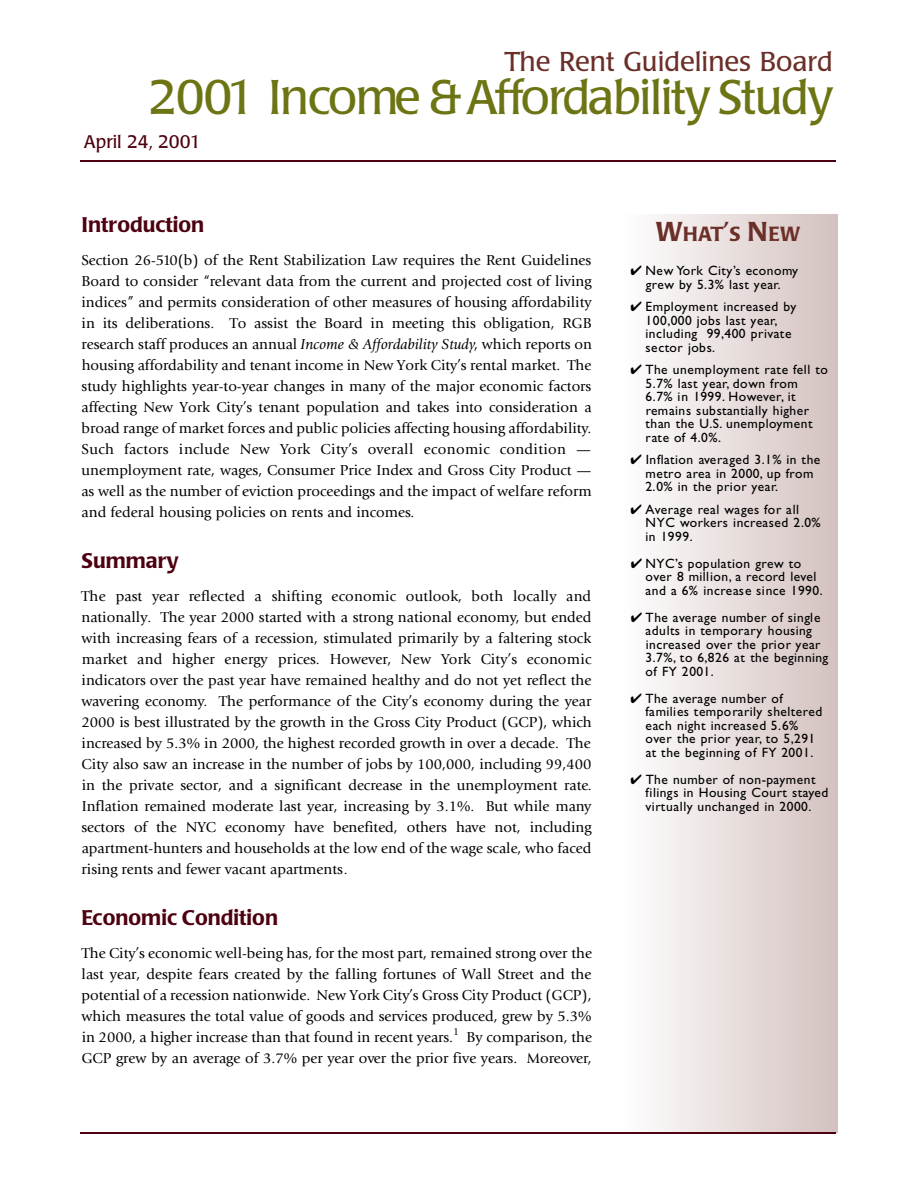
<style>
.page{position:relative;width:918px;height:1188px;background:#fff}
.page>*{position:absolute;margin:0;border:0;box-sizing:border-box;transform-origin:0 0}
.t1{font:48px "Poppl Laudatio";letter-spacing:-.04em;color:#6d7414}
.t2{font:27px "Poppl Laudatio";color:#6b2f28}
.t3{font:500 21px "Poppl Laudatio";color:#4d000f}
.t4{font:500 20.25px "Poppl Laudatio";color:#6b2f28}
.t5{font:18px "Poppl Laudatio";color:#4d000f}
.t6{font:15px/21px "Giovanni";color:#000;text-align:justify}
.t7{font:13.5px/13.5px "Gill Sans";letter-spacing:.03em;color:#000}
.t8{font:10.5px "Giovanni";color:#000}
.s1{font-style:italic}
.s2{font-size:27px}
</style>
<div class="page">
<hr style="left:80px;top:160px;width:756px;height:2px;background:#4d000f">
<hr style="left:80px;top:1132px;width:756px;height:2px;background:#4d000f">
<h2 class="t2" style="left:504px;top:50px;width:330px">The Rent Guidelines Board</h2>
<h1 class="t1" style="left:148px;top:78px;width:687px">2 0 01 Income &amp;Afforda b i l i t y S t u dy</h1>
<p class="t5" style="left:84px;top:134px;width:119px">April 24, 2001</p>
<h3 class="t3" style="left:81px;top:216px;width:124px">Introduction</h3>
<p class="t6" style="left:81px;top:251px;width:512px">Section 26-510(b) of the Rent Stabilization Law requires the Rent Guidelines Board to consider “relevant data from the current and projected cost of living indices” and permits consideration of other measures of housing affordability in its deliberations. To assist the Board in meeting this obligation, RGB research staff produces an annual <span class="s1">Income &amp; Affordability Study</span>, which reports on housing affordability and tenant income in New York City’s rental market. The study highlights year-to-year changes in many of the major economic factors affecting New York City’s tenant population and takes into consideration a broad range of market forces and public policies affecting housing affordability.<br>Such factors include New York City’s overall economic condition — unemployment rate, wages, Consumer Price Index and Gross City Product — as well as the number of eviction proceedings and the impact of welfare reform and federal housing policies on rents and incomes.</p>
<h3 class="t3" style="left:82px;top:552px;width:99px">Summary</h3>
<p class="t6" style="left:81px;top:587px;width:512px">The past year reflected a shifting economic outlook, both locally and nationally. The year 2000 started with a strong national economy, but ended with increasing fears of a recession, stimulated primarily by a faltering stock market and higher energy prices. Howe ve r, New York City’s economic indicators over the past year have remained healthy and do not yet reflect the wavering economy. The performance of the City’s economy during the year 2000 is best illustrated by the growth in the Gross City Product (GCP), which increased by 5.3% in 2000, the highest recorded growth in over a decade. The City also saw an increase in the number of jobs by 100,000, including 99,400 in the private sector, and a significant decrease in the unemployment rate.<br>Inflation remained moderate last year, increasing by 3.1%. But while many sectors of the NYC economy have benefited, others have not, including apartment-hunters and households at the low end of the wage scale, who faced rising rents and fewer vacant apartments.</p>
<h3 class="t3" style="left:82px;top:909px;width:198px">Economic Condition</h3>
<p class="t6" style="left:81px;top:944px;width:512px">The City’s economic well-being has, for the most part, remained strong over the last year, despite fears created by the falling fortunes of Wall Street and the potential of a recession nationwide. New York City’s Gross City Product (GCP), which measures the total value of goods and services produced, grew by 5.3% in 2000, a higher increase than that found in recent years.</p>
<p class="t8" style="left:453px;top:1027px;width:7px">1</p>
<p class="t6" style="left:81px;top:1028px;width:512px;text-align:right">By comparison, the<br>GCP grew by an average of 3.7% per year over the prior five years. Moreover,</p>
<h3 class="t4" style="left:656px;top:225px;width:146px"><span class="s2">W</span>HAT<span class="s2">’</span>S <span class="s2">N</span>EW</h3>
<p class="t7" style="left:631px;top:265px;width:169px;text-align:center">✔ N ew York City’s economy g rew by 5.3% last ye a r.</p>
<p class="t7" style="left:645px;top:301px;width:152px;text-indent:-15px">✔ E m p l oyment increased by<br>100,000 jobs last ye a r, including 99,400 private sector jobs.</p>
<p class="t7" style="left:646px;top:364px;width:184px;text-indent:-15px">✔ The unemployment rate fell to<br>5.7% last ye a r, d own fro m<br>6.7% in 1999. H oweve r, i t remains substantially higher than the U. S . u n e m p l oy m e n t rate of 4.0%.</p>
<p class="t7" style="left:646px;top:454px;width:176px;text-indent:-15px">✔ Inflation averaged 3.1% in the m e t ro area in 2000, up fro m<br>2.0% in the prior ye a r.</p>
<p class="t7" style="left:645px;top:504px;width:177px;text-indent:-15px">✔ Average real wages for all<br>NYC wo r kers increased 2.0% in 1999.</p>
<p class="t7" style="left:645px;top:558px;width:179px;text-indent:-15px">✔ N Y C ’s population grew to over 8 million, a re c o rd leve l and a 6% increase since 1990.</p>
<p class="t7" style="left:645px;top:612px;width:184px;text-indent:-15px">✔ The average number of single adults in temporary housing<br>i n c reased over the prior ye a r<br>3 . 7 % , to 6,826 at the beginning of FY 2001.</p>
<p class="t7" style="left:645px;top:693px;width:178px;text-indent:-15px">✔ The average number of families temporarily sheltere d each night increased 5.6% over the prior ye a r, to 5,291 at the beginning of FY 2001.</p>
<p class="t7" style="left:645px;top:774px;width:185px;text-indent:-15px">✔ The number of non-pay m e n t filings in Housing Court staye d v i rt u a l ly unchanged in 2000.</p>
</div>
